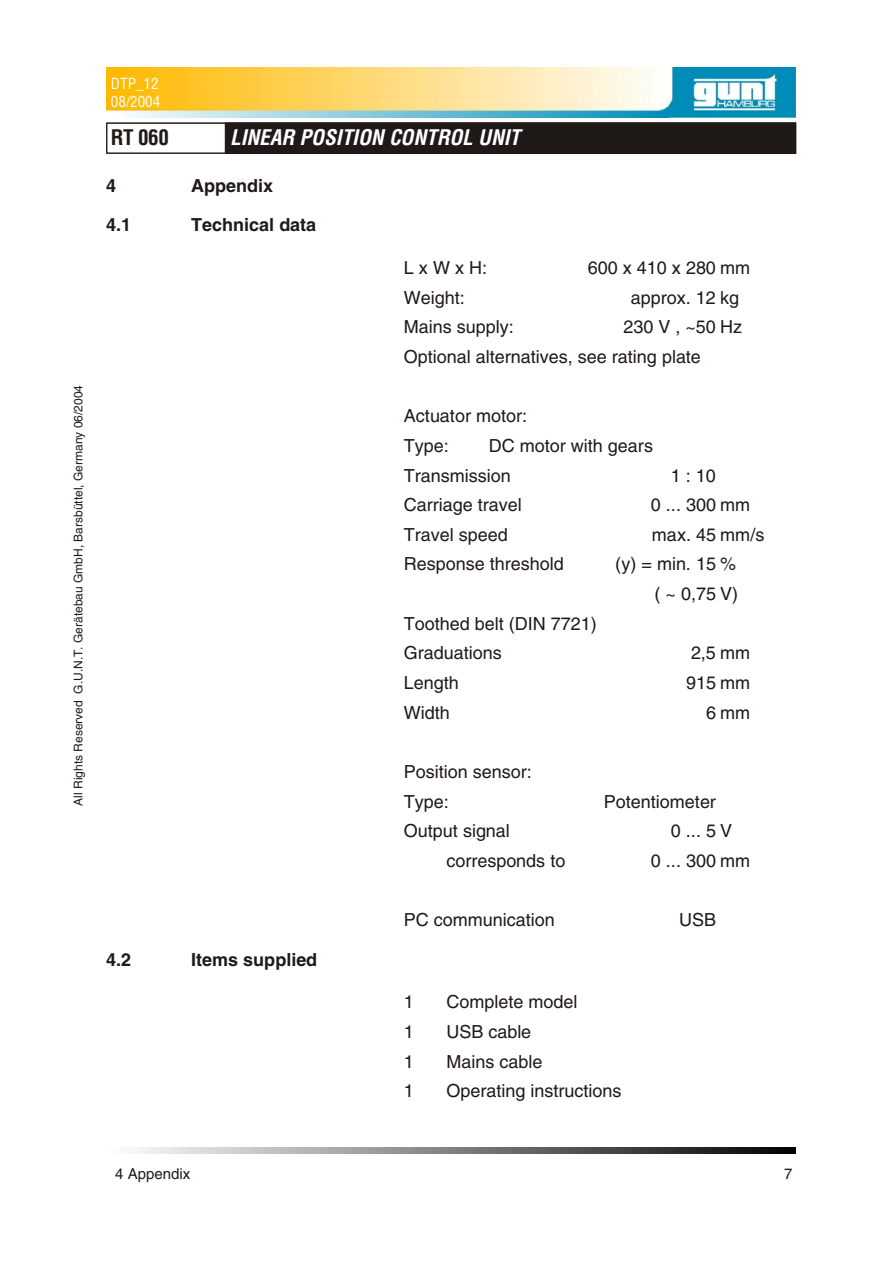
<style>
.page{position:relative;width:894px;height:1263px;background:#fff}
.page>*{position:absolute;margin:0;border:0;box-sizing:border-box;transform-origin:0 0}
.t1{font:italic 700 condensed 21px "Helvetica";color:#fff}
.t2{font:700 condensed 21px "Helvetica";color:#1f1a17}
.t3{font:18px/29.7px "Helvetica";color:#1f1a17}
.t4{font:700 18px "Helvetica";color:#1f1a17}
.t5{font:condensed 15px/18px "Helvetica";letter-spacing:.005em;color:#fff}
.t6{font:15px "Helvetica";color:#1f1a17}
.t7{font:12px "Helvetica";color:#1f1a17}
</style>
<div class="page">
<img style="left:139px;top:1147px;width:656px;height:6px">
<img style="left:107px;top:68px;width:688px;height:50px">
<div style="left:106px;top:123px;width:120px;height:31px;border:1px solid #1f1a17"></div>
<div style="left:226px;top:123px;width:570px;height:31px;background:#1f1a17"></div>
<p class="t7" style="left:73px;top:694px;width:310px;rotate:-90deg">G U. N. T . G. uabe t ä r e G m Hb B, G, l e t t übs r a mr e yna 4002 / 60</p>
<p class="t7" style="left:73px;top:806px;width:107px;rotate:-90deg">A Rl l s t hg i R dev r ese</p>
<p class="t5" style="left:111px;top:76px;width:51px">DTP_12<br>08/2004</p>
<p class="t2" style="left:111px;top:130px;width:60px">RT 060</p>
<p class="t1" style="left:230px;top:130px;width:291px">LINEAR POSITION CONTROL UNIT</p>
<p class="t4" style="left:106px;top:178px;width:12px">4</p>
<p class="t4" style="left:191px;top:178px;width:83px">Ap pen dix</p>
<p class="t4" style="left:106px;top:218px;width:26px">4.1</p>
<p class="t4" style="left:191px;top:218px;width:126px">Tech ni cal data</p>
<p class="t4" style="left:106px;top:952px;width:26px">4.2</p>
<p class="t4" style="left:191px;top:952px;width:127px">Items sup plied</p>
<p class="t3" style="left:404px;top:254px;width:85px">L x W x H:</p>
<p class="t3" style="left:588px;top:254px;width:164px">600 x 410 x 280 mm</p>
<p class="t3" style="left:404px;top:284px;width:62px">Weight:</p>
<p class="t3" style="left:631px;top:284px;width:110px">approx. 12 kg</p>
<p class="t3" style="left:404px;top:314px;width:111px">Mains sup ply:</p>
<p class="t3" style="left:404px;top:314px;width:340px;text-indent:219px">230 V , ~50 Hz<br>Op tional al ter na tives, see rat ing plate</p>
<p class="t3" style="left:404px;top:402px;width:125px">Ac tu a tor mo tor:<br>Type:</p>
<p class="t3" style="left:404px;top:432px;width:251px;text-indent:85px">DC mo tor with gears<br>Trans mis sion</p>
<p class="t3" style="left:671px;top:462px;width:47px">1 : 10</p>
<p class="t3" style="left:404px;top:491px;width:119px">Car riage travel</p>
<p class="t3" style="left:651px;top:491px;width:101px">0 ... 300 mm</p>
<p class="t3" style="left:404px;top:521px;width:105px">Travel speed</p>
<p class="t3" style="left:652px;top:521px;width:114px">max. 45 mm/s</p>
<p class="t3" style="left:404px;top:551px;width:161px">Re sponse thresh old</p>
<p class="t3" style="left:615px;top:551px;width:124px;text-align:right">(y) = min. 15 % ( ~ 0,75 V)</p>
<p class="t3" style="left:404px;top:610px;width:195px">Toothed belt (DIN 7721)<br>Grad u a tions</p>
<p class="t3" style="left:691px;top:640px;width:61px">2,5 mm</p>
<p class="t3" style="left:404px;top:669px;width:56px">Length</p>
<p class="t3" style="left:686px;top:669px;width:66px">915 mm</p>
<p class="t3" style="left:404px;top:699px;width:48px">Width</p>
<p class="t3" style="left:706px;top:699px;width:46px">6 mm</p>
<p class="t3" style="left:404px;top:758px;width:129px">Po si tion sen sor:<br>Type:</p>
<p class="t3" style="left:604px;top:788px;width:114px">Po ten ti om e ter</p>
<p class="t3" style="left:404px;top:817px;width:108px">Out put sig nal</p>
<p class="t3" style="left:671px;top:817px;width:63px">0 ... 5 V</p>
<p class="t3" style="left:446px;top:847px;width:121px">cor re sponds to</p>
<p class="t3" style="left:651px;top:847px;width:101px">0 ... 300 mm</p>
<p class="t3" style="left:404px;top:906px;width:152px">PC com mu ni ca tion</p>
<p class="t3" style="left:679px;top:906px;width:38px">USB</p>
<p class="t3" style="left:404px;top:989px;width:12px">1</p>
<p class="t3" style="left:446px;top:989px;width:132px">Com plete model</p>
<p class="t3" style="left:404px;top:1018px;width:12px">1</p>
<p class="t3" style="left:446px;top:1018px;width:86px">USB ca ble</p>
<p class="t3" style="left:404px;top:1048px;width:12px">1</p>
<p class="t3" style="left:446px;top:1048px;width:97px">Mains ca ble</p>
<p class="t3" style="left:404px;top:1078px;width:12px">1</p>
<p class="t3" style="left:446px;top:1078px;width:177px">Op er at ing in struc tions</p>
<p class="t6" style="left:115px;top:1167px;width:77px">4 Ap pen dix</p>
<p class="t6" style="left:784px;top:1167px;width:10px">7</p>
</div>
